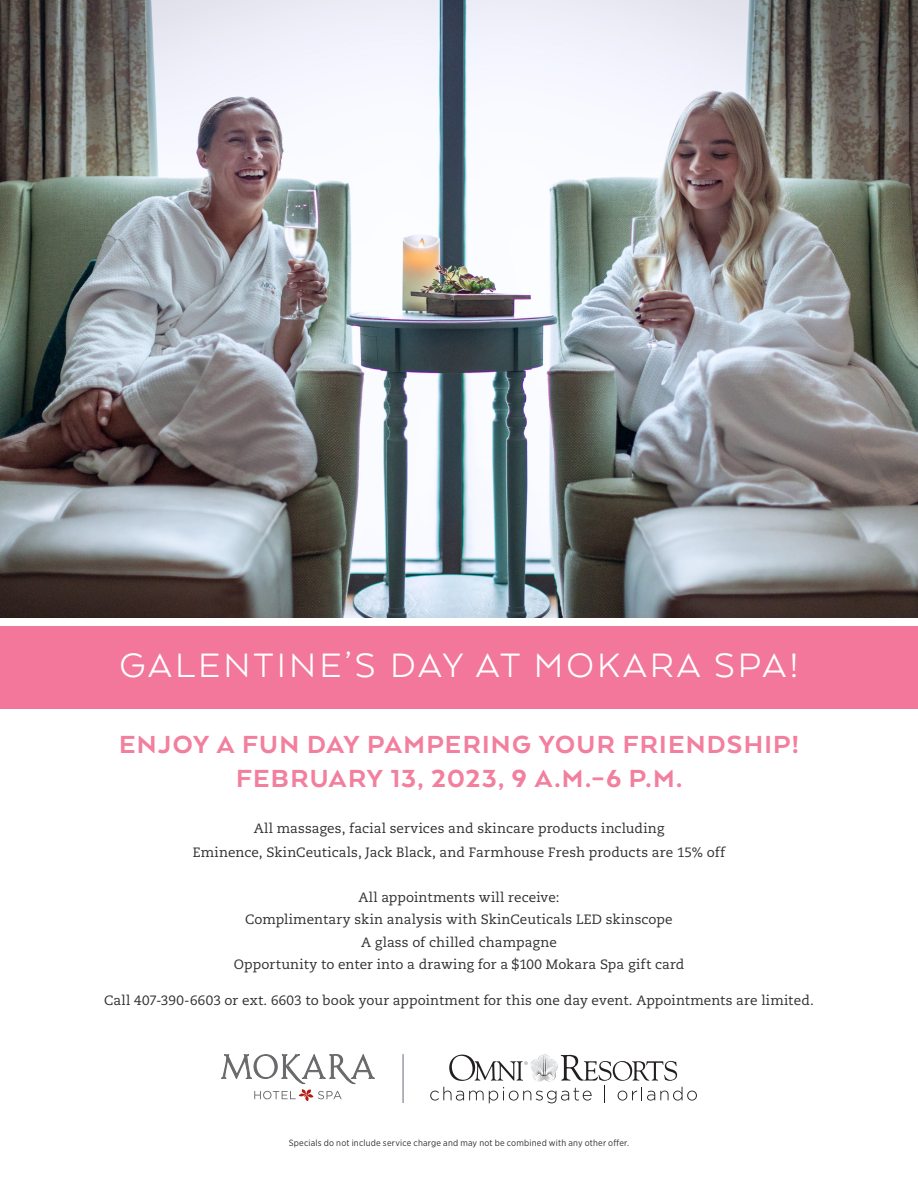
<style>
.page{position:relative;width:918px;height:1188px;background:#fff}
.page>*{position:absolute;margin:0;border:0;box-sizing:border-box;transform-origin:0 0}
.Property_Name{font:39px "Arquitecta";letter-spacing:.08em;color:#fff}
.t1{font:800 28.5px "Arquitecta";letter-spacing:.04em;color:#f27f9e}
.t2{font:13.5px/22.5px "Caecilia LT Pro 55 Roman";letter-spacing:.01em;color:#312f30;text-align:center}
.t3{font:9px "Gotham Narrow";letter-spacing:.025em;color:#312f30}
</style>
<div class="page">
<img style="left:0;top:0;width:918px;height:618px">
<div style="left:0;top:626px;width:918px;height:82px;background:#f2779a"></div>
<svg style="left:430px;top:1054px;width:267px;height:49px"></svg>
<svg style="left:221px;top:1054px;width:153px;height:47px"></svg>
<hr style="left:403px;top:1054px;width:1px;height:49px;background:#696b73">
<p class="Property_Name" style="left:119px;top:641px;width:681px">GALENTINE’S DAY AT MOKARA SPA!</p>
<p class="t1" style="left:119px;top:727px;width:681px">ENJOY A FUN DAY PAMPERING YOUR FRIENDSHIP!</p>
<p class="t1" style="left:236px;top:761px;width:447px">FEBRUARY 13, 2023, 9 A.M.–6 P.M.</p>
<p class="t2" style="left:254px;top:817px;width:412px">All massages, facial services and skincare products including</p>
<p class="t2" style="left:193px;top:841px;width:534px">Eminence, SkinCeuticals, Jack Black, and Farmhouse Fresh products are 15% off</p>
<p class="t2" style="left:234px;top:885px;width:452px">All appointments will receive:<br>Complimentary skin analysis with SkinCeuticals LED skinscope<br>A glass of chilled champagne<br>Opportunity to enter into a drawing for a $100 Mokara Spa gift card</p>
<p class="t2" style="left:104px;top:989px;width:711px">Call 407-390-6603 or ext. 6603 to book your appointment for this one day event. Appointments are limited.</p>
<p class="t3" style="left:289px;top:1137px;width:342px">Specials do not include service charge and may not be combined with any other offer.</p>
</div>
